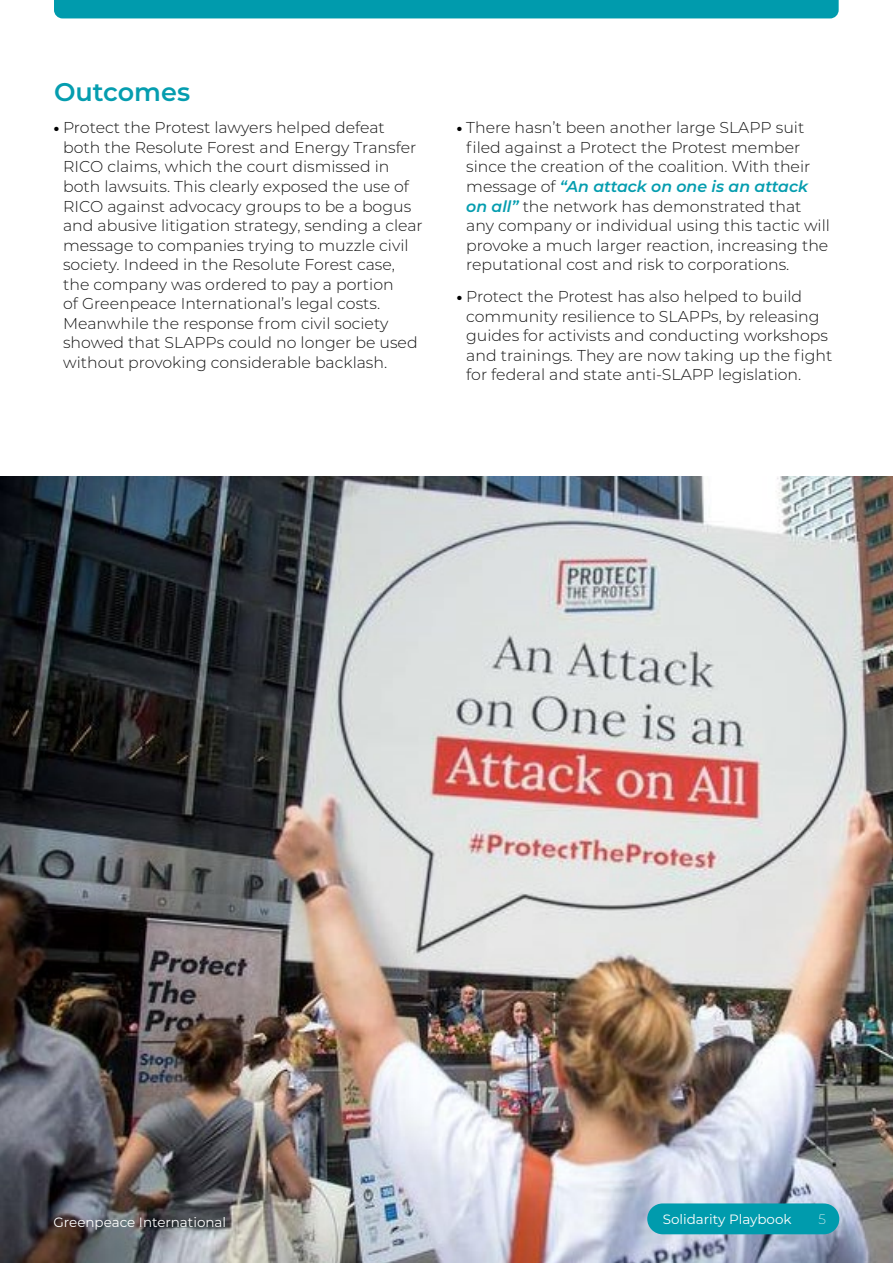
<style>
.page{position:relative;width:893px;height:1263px;background:#fff}
.page>*{position:absolute;margin:0;border:0;box-sizing:border-box;transform-origin:0 0}
.Header_C{font:600 25.5px "Montserrat";color:#059daf}
.Body_copy{font:300 15.75px/19.5px "Montserrat";color:#141414}
.t1{font:13.5px "Montserrat";color:#fff}
.t2{font:200 13.5px "Montserrat";color:#fff}
.s1{color:#000}
.s2{font-weight:600;font-style:italic;color:#059daf}
</style>
<div class="page">
<img style="left:0;top:476px;width:893px;height:787px">
<div style="left:647px;top:1203px;width:192px;height:31px;background:#009bad;border-radius:15px"></div>
<div style="left:54px;top:0;width:785px;height:18px;background:#009bad"></div>
<p class="Header_C" style="left:54px;top:74px;width:138px">Outcomes</p>
<p class="Body_copy" style="left:63px;top:118px;width:361px;text-indent:-9px"><span class="s1">●</span> Protect the Protest lawyers helped defeat both the Resolute Forest and Energy Transfer RICO claims, which the court dismissed in both lawsuits. This clearly exposed the use of RICO against advocacy groups to be a bogus and abusive litigation strategy, sending a clear message to companies trying to muzzle civil society. Indeed in the Resolute Forest case, the company was ordered to pay a portion<br>of Greenpeace International’s legal costs.<br>Meanwhile the response from civil society showed that SLAPPs could no longer be used without provoking considerable backlash.</p>
<p class="Body_copy" style="left:466px;top:118px;width:365px;text-indent:-9px"><span class="s1">●</span> There hasn’t been another large SLAPP suit filed against a Protect the Protest member since the creation of the coalition. With their message of <span class="s2">“An attack on one is an attack on all”</span> the network has demonstrated that any company or individual using this tactic will provoke a much larger reaction, increasing the reputational cost and risk to corporations.</p>
<p class="Body_copy" style="left:466px;top:286px;width:368px;text-indent:-9px"><span class="s1">●</span> Protect the Protest has also helped to build community resilience to SLAPPs, by releasing guides for activists and conducting workshops and trainings. They are now taking up the fight for federal and state anti-SLAPP legislation.</p>
<p class="t1" style="left:54px;top:1213px;width:174px">Greenpeace International</p>
<p class="t1" style="left:663px;top:1210px;width:130px">Solidarity Playbook</p>
<p class="t2" style="left:818px;top:1210px;width:9px">5</p>
</div>
